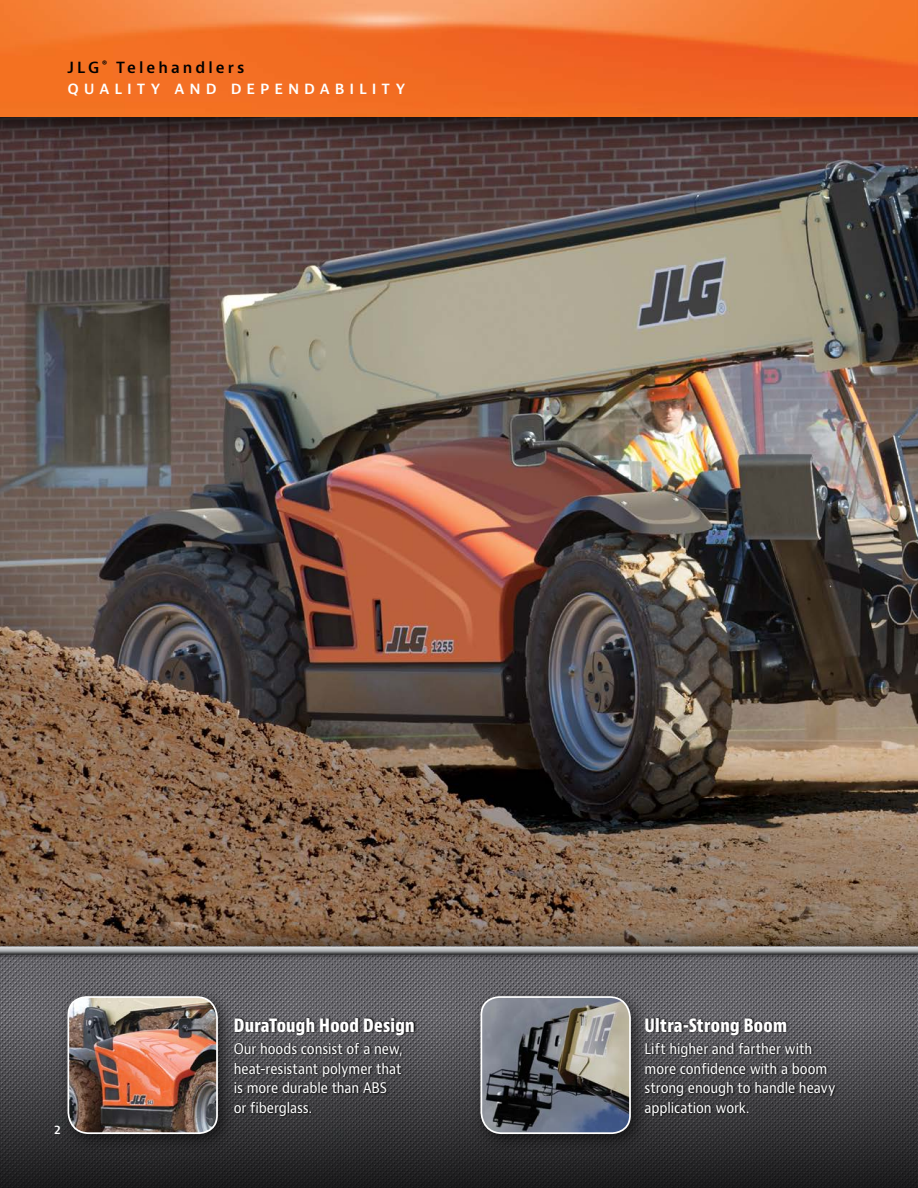
<style>
.page{position:relative;width:918px;height:1188px;background:#fff}
.page>*{position:absolute;margin:0;border:0;box-sizing:border-box;transform-origin:0 0}
.jlg-SH3_Rev{font:800 condensed 18px "Bernino Sans";letter-spacing:.015em;color:#fff;scale:.95 1}
.jlg-Eyebrow_Lft{font:600 15px "Bernino Sans";letter-spacing:.325em;color:#fff}
.jlg-Eyebrow_Bold_Lef{font:600 15px "Bernino Sans";letter-spacing:.205em;color:#000}
.jlg-BC2-Rev{font:14.25px/19.5px "Bernino Sans";letter-spacing:-.01em;color:#fff;scale:.9 1}
.jlg-Page_Left{font:600 12px "Bernino Sans";color:#fff}
</style>
<div class="page">
<img style="left:0;top:149px;width:918px;height:772px">
<div style="left:0;top:921px;width:918px;height:267px;background:#000;opacity:.75"></div>
<img style="left:0;top:959px;width:918px;height:37px">
<svg style="left:0;top:996px;width:918px;height:192px;background:#3a393c"></svg>
<div style="left:470px;top:986px;width:181px;height:168px;background:#000;opacity:.62"></div>
<svg style="left:480px;top:995px;width:152px;height:140px;background:#727478"></svg>
<div style="left:0;top:945px;width:918px;height:14px;background:#000;opacity:.45"></div>
<div style="left:0;top:941px;width:918px;height:14px;background:#fff;opacity:.75"></div>
<div style="left:0;top:944px;width:918px;height:11px;background:#000;opacity:.75"></div>
<div style="left:57px;top:986px;width:181px;height:168px;background:#000;opacity:.62"></div>
<img style="left:67px;top:995px;width:152px;height:140px">
<svg style="left:234px;top:1017px;width:183px;height:101px;background:#414044"></svg>
<svg style="left:644px;top:1017px;width:194px;height:101px;background:#434245"></svg>
<div style="left:0;top:0;width:918px;height:149px;background:#000;opacity:.75"></div>
<svg style="left:0;top:0;width:918px;height:117px;background:#f2732d"></svg>
<p class="jlg-Eyebrow_Bold_Lef" style="left:68px;top:58px;width:179px">JLG <sup>®</sup> Telehandlers</p>
<p class="jlg-Eyebrow_Lft" style="left:68px;top:79px;width:339px">QUALITY AND DEPENDABILITY</p>
<p class="jlg-Page_Left" style="left:54px;top:1122px;width:8px">2</p>
<p class="jlg-SH3_Rev" style="left:234px;top:1014px;width:192px">DuraTough Hood Design</p>
<p class="jlg-BC2-Rev" style="left:234px;top:1039px;width:189px">Our hoods consist of a new, heat-resistant polymer that is more durable than ABS or fiberglass.</p>
<p class="jlg-SH3_Rev" style="left:645px;top:1014px;width:152px">Ultra-Strong Boom</p>
<p class="jlg-BC2-Rev" style="left:645px;top:1039px;width:214px">Lift higher and farther with more confidence with a boom strong enough to handle heavy application work.</p>
</div>
